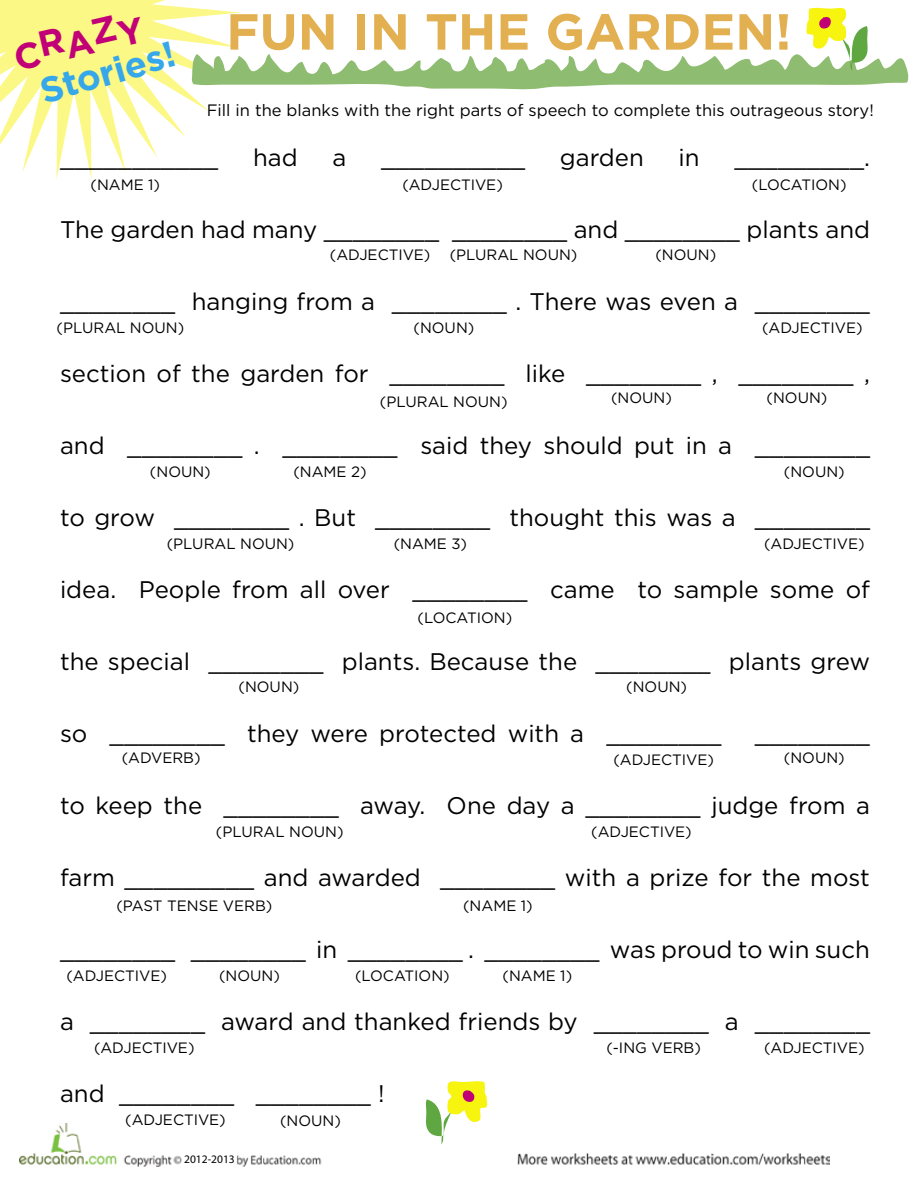
<style>
.page{position:relative;width:918px;height:1188px;background:#fff}
.page>*{position:absolute;margin:0;border:0;box-sizing:border-box;transform-origin:0 0}
.t1{font:700 50.55px "Gotham HTF";color:#e2b051}
.t2{font:700 36px "Gotham HTF";color:#36a7e9}
.t3{font:700 36px "Gotham HTF";color:#c10077}
.t4{font:24px "Gotham HTF";color:#000}
.t5{font:16.5px "Gotham HTF";color:#000}
.t6{font:15px "Gotham HTF";color:#000}
.t7{font:11.55px "Myriad Pro";color:#000}
.t8{font:9px "Myriad Pro";color:#241f21}
</style>
<div class="page">
<img style="left:19px;top:1123px;width:810px;height:44px">
<div style="left:182px;top:1155px;width:52px;height:10px;background:#fff"></div>
<div style="left:189px;top:1154px;width:41px;height:11px;background:#fff"></div>
<svg style="left:0;top:0;width:909px;height:179px"></svg>
<svg style="left:425px;top:1081px;width:62px;height:64px"></svg>
<h2 class="t3" style="left:10px;top:38px;width:134px;rotate:-13deg">CRAZY</h2>
<h2 class="t2" style="left:35px;top:71px;width:140px;rotate:-16deg">STORIES!</h2>
<h1 class="t1" style="left:226px;top:3px;width:567px">FUN IN THE GARDEN!</h1>
<p class="t5" style="left:207px;top:101px;width:669px">Fill in the blanks with the right parts of speech to complete this outrageous story!</p>
<p class="t4" style="left:60px;top:145px;width:160px">___________</p>
<p class="t4" style="left:253px;top:145px;width:46px">had</p>
<p class="t4" style="left:333px;top:145px;width:15px">a</p>
<p class="t4" style="left:381px;top:145px;width:146px">__________</p>
<p class="t4" style="left:560px;top:145px;width:85px">garden</p>
<p class="t4" style="left:679px;top:145px;width:23px">in</p>
<p class="t4" style="left:734px;top:145px;width:137px">_________.</p>
<p class="t6" style="left:91px;top:177px;width:71px">(NAME 1)</p>
<p class="t6" style="left:402px;top:177px;width:102px">(ADJECTIVE)</p>
<p class="t6" style="left:752px;top:177px;width:96px">(LOCATION)</p>
<p class="t4" style="left:60px;top:217px;width:812px">The garden had many ________ ________ and ________ plants and</p>
<p class="t6" style="left:330px;top:247px;width:102px">(ADJECTIVE)</p>
<p class="t6" style="left:655px;top:247px;width:62px">(NOUN)</p>
<p class="t6" style="left:450px;top:247px;width:129px">(PLURAL NOUN)</p>
<p class="t4" style="left:60px;top:289px;width:811px">________ hanging from a ________ . There was even a ________</p>
<p class="t6" style="left:57px;top:319px;width:129px">(PLURAL NOUN)</p>
<p class="t6" style="left:414px;top:319px;width:62px">(NOUN)</p>
<p class="t6" style="left:762px;top:319px;width:102px">(ADJECTIVE)</p>
<p class="t4" style="left:60px;top:361px;width:812px">section of the garden for ________ like ________ , ________ ,</p>
<p class="t6" style="left:380px;top:394px;width:129px">(PLURAL NOUN)</p>
<p class="t6" style="left:611px;top:390px;width:62px">(NOUN)</p>
<p class="t6" style="left:767px;top:390px;width:62px">(NOUN)</p>
<p class="t4" style="left:60px;top:433px;width:812px">and ________ . ________ said they should put in a ________</p>
<p class="t6" style="left:150px;top:463px;width:62px">(NOUN)</p>
<p class="t6" style="left:293px;top:463px;width:75px">(NAME 2)</p>
<p class="t6" style="left:784px;top:463px;width:62px">(NOUN)</p>
<p class="t4" style="left:60px;top:505px;width:812px">to grow ________ . But ________ thought this was a ________</p>
<p class="t6" style="left:167px;top:536px;width:129px">(PLURAL NOUN)</p>
<p class="t6" style="left:394px;top:536px;width:75px">(NAME 3)</p>
<p class="t6" style="left:764px;top:536px;width:102px">(ADJECTIVE)</p>
<p class="t4" style="left:60px;top:577px;width:812px">idea. People from all over ________ came to sample some of</p>
<p class="t6" style="left:418px;top:610px;width:96px">(LOCATION)</p>
<p class="t4" style="left:60px;top:649px;width:812px">the special ________ plants. Because the ________ plants grew</p>
<p class="t6" style="left:239px;top:679px;width:62px">(NOUN)</p>
<p class="t6" style="left:626px;top:679px;width:62px">(NOUN)</p>
<p class="t4" style="left:60px;top:721px;width:663px">so ________ they were protected with a ________</p>
<p class="t4" style="left:755px;top:721px;width:117px">________</p>
<p class="t6" style="left:122px;top:750px;width:80px">(ADVERB)</p>
<p class="t6" style="left:613px;top:751px;width:102px">(ADJECTIVE)</p>
<p class="t6" style="left:784px;top:750px;width:62px">(NOUN)</p>
<p class="t4" style="left:60px;top:793px;width:812px">to keep the ________ away. One day a ________ judge from a</p>
<p class="t6" style="left:216px;top:823px;width:129px">(PLURAL NOUN)</p>
<p class="t6" style="left:591px;top:823px;width:102px">(ADJECTIVE)</p>
<p class="t4" style="left:60px;top:865px;width:811px">farm _________ and awarded ________ with a prize for the most</p>
<p class="t6" style="left:116px;top:897px;width:157px">(PAST TENSE VERB)</p>
<p class="t6" style="left:463px;top:897px;width:71px">(NAME 1)</p>
<p class="t4" style="left:60px;top:937px;width:811px">________ ________ in ________ . ________ was proud to win such</p>
<p class="t6" style="left:66px;top:967px;width:102px">(ADJECTIVE)</p>
<p class="t6" style="left:219px;top:967px;width:62px">(NOUN)</p>
<p class="t6" style="left:355px;top:967px;width:96px">(LOCATION)</p>
<p class="t6" style="left:503px;top:967px;width:71px">(NAME 1)</p>
<p class="t4" style="left:60px;top:1009px;width:812px">a ________ award and thanked friends by ________ a ________</p>
<p class="t6" style="left:94px;top:1040px;width:102px">(ADJECTIVE)</p>
<p class="t6" style="left:606px;top:1040px;width:96px">(-ING VERB)</p>
<p class="t4" style="left:60px;top:1081px;width:326px">and ________ ________ !</p>
<p class="t6" style="left:125px;top:1112px;width:102px">(ADJECTIVE)</p>
<p class="t7" style="left:184px;top:1152px;width:52px">2012-2013</p>
<p class="t8" style="left:193px;top:1153px;width:38px">2012-2013</p>
<p class="t6" style="left:280px;top:1112px;width:62px">(NOUN)</p>
<p class="t6" style="left:764px;top:1040px;width:102px">(ADJECTIVE)</p>
</div>
